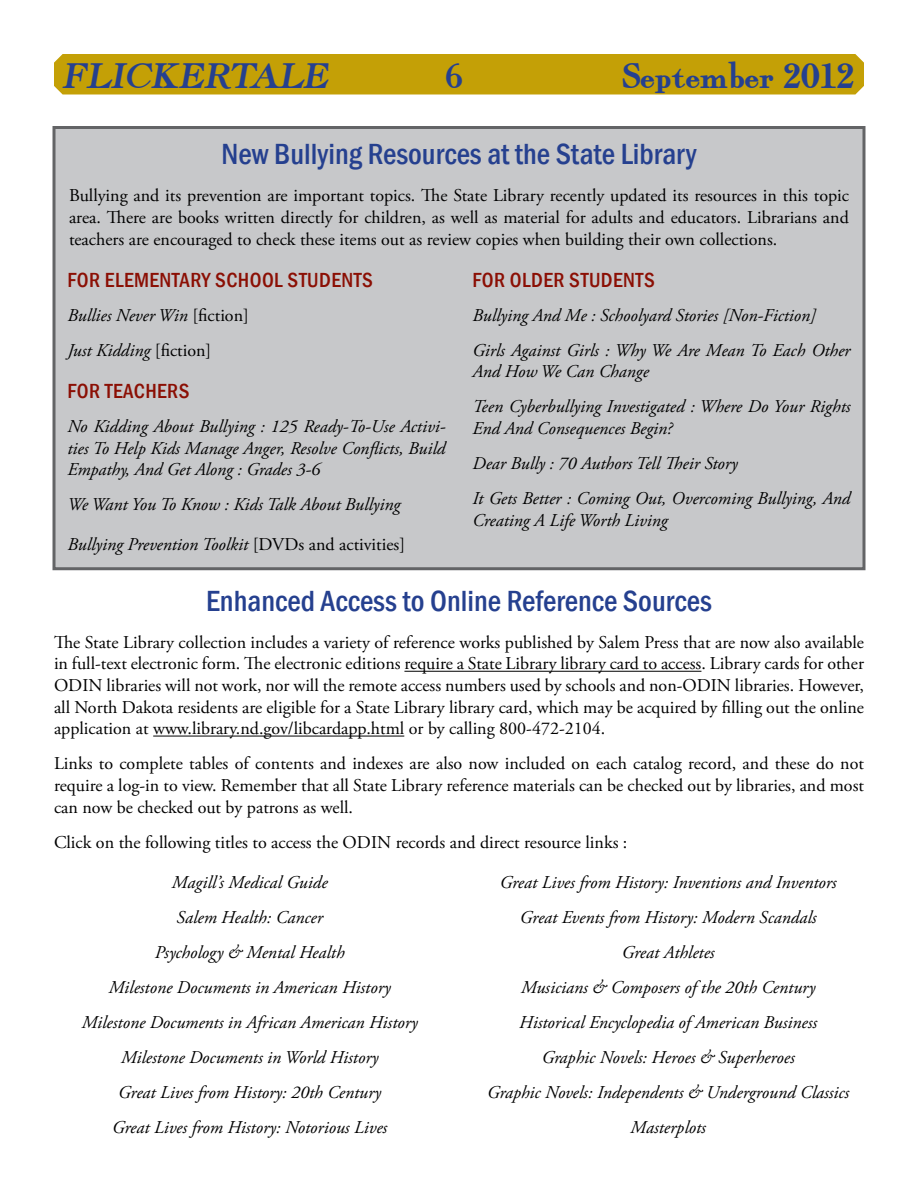
<style>
.page{position:relative;width:918px;height:1188px;background:#fff}
.page>*{position:absolute;margin:0;border:0;box-sizing:border-box;transform-origin:0 0}
.t1{font:36px "Fairfax Station";color:#25408f}
.t2{font:italic 36px "Fairfax Station";color:#25408f}
.t3{font:500 condensed 30px "Franklin Gothic";color:#25408f}
.t4{font:500 condensed 21px "Franklin Gothic";letter-spacing:.02em;color:#8b0f04}
.t5{font:18px/21.6px "Adobe Garamond Pro";color:#000;text-align:justify}
.t6{font:italic 18px/35.1px "Adobe Garamond Pro";color:#000}
.s1{font-style:normal}
</style>
<div class="page">
<div style="left:54px;top:54px;width:810px;height:40px;background:#c4a006"></div>
<hr style="left:404px;top:671px;width:297px;height:1px;background:#000">
<hr style="left:153px;top:736px;width:251px;height:1px;background:#000">
<div style="left:54px;top:128px;width:810px;height:441px;background:#c7c8ca"></div>
<div style="left:52px;top:126px;width:814px;height:444px;border:3px solid #636466"></div>
<h1 class="t2" style="left:62px;top:56px;width:275px">FLICKERTALE</h1>
<h1 class="t1" style="left:445px;top:56px;width:19px">6</h1>
<h1 class="t1" style="left:623px;top:56px;width:233px">September 2012</h1>
<h2 class="t3" style="left:221px;top:134px;width:477px">New Bullying Resources at the State Library</h2>
<p class="t5" style="left:69px;top:186px;width:782px">Bullying and its prevention are important topics. The State Library recently updated its resources in this topic area. There are books written directly for children, as well as material for adults and educators. Librarians and teachers are encouraged to check these items out as review copies when building their own collections.</p>
<p class="t4" style="left:68px;top:266px;width:305px">For elementary school students</p>
<p class="t6" style="left:68px;top:298px;width:183px">Bullies Never Win <span class="s1">[fiction]<br></span>Just Kidding <span class="s1">[fiction]</span></p>
<p class="t4" style="left:68px;top:378px;width:111px">For teachers</p>
<p class="t6" style="left:68px;top:416px;width:379px;line-height:21.6px;text-align:justify">No Kidding About Bullying : 125 Ready-To-Use Activi&shy;ties To Help Kids Manage Anger, Resolve Conflicts, Build Empathy, And Get Along : Grades 3-6</p>
<p class="t6" style="left:68px;top:486px;width:339px;line-height:39.2px">We Want You To Know : Kids Talk About Bullying<br>Bullying Prevention Toolkit <span class="s1">[DVDs and activities]</span></p>
<p class="t4" style="left:472px;top:266px;width:181px">For older students</p>
<p class="t6" style="left:472px;top:298px;width:379px">Bullying And Me : Schoolyard Stories [Non-Fiction]<br>Girls Against Girls : Why We Are Mean To Each Other</p>
<p class="t6" style="left:472px;top:354px;width:380px">And How We Can Change<br>Teen Cyberbullying Investigated : Where Do Your Rights</p>
<p class="t6" style="left:472px;top:411px;width:379px">End And Consequences Begin?<br>Dear Bully : 70 Authors Tell Their Story<br>It Gets Better : Coming Out, Overcoming Bullying, And</p>
<p class="t6" style="left:472px;top:503px;width:197px">Creating A Life Worth Living</p>
<h2 class="t3" style="left:206px;top:581px;width:507px">Enhanced Access to Online reference sources</h2>
<p class="t5" style="left:54px;top:632px;width:812px">The State Library collection includes a variety of reference works published by Salem Press that are now also available in full-text electronic form. The electronic editions require a State Library library card to access. Library cards for other ODIN libraries will not work, nor will the remote access numbers used by schools and non-ODIN libraries. However, all North Dakota residents are eligible for a State Library library card, which may be acquired by filling out the online application at www.library.nd.gov/libcardapp.html or by calling 800-472-2104.</p>
<p class="t5" style="left:54px;top:753px;width:812px">Links to complete tables of contents and indexes are also now included on each catalog record, and these do not require a log-in to view. Remember that all State Library reference materials can be checked out by libraries, and most can now be checked out by patrons as well.</p>
<p class="t5" style="left:54px;top:832px;width:575px">Click on the following titles to access the ODIN records and direct resource links :</p>
<p class="t6" style="left:82px;top:865px;width:338px;text-align:center">Magill’s Medical Guide<br>Salem Health: Cancer<br>Psychology &amp; Mental Health<br>Milestone Documents in American History Milestone Documents in African American History Milestone Documents in World History<br>Great Lives from History: 20th Century<br>Great Lives from History: Notorious Lives</p>
<p class="t6" style="left:487px;top:865px;width:364px;text-align:center">Great Lives from History: Inventions and Inventors Great Events from History: Modern Scandals<br>Great Athletes<br>Musicians &amp; Composers of the 20th Century Historical Encyclopedia of American Business<br>Graphic Novels: Heroes &amp; Superheroes<br>Graphic Novels: Independents &amp; Underground Classics Masterplots</p>
</div>
